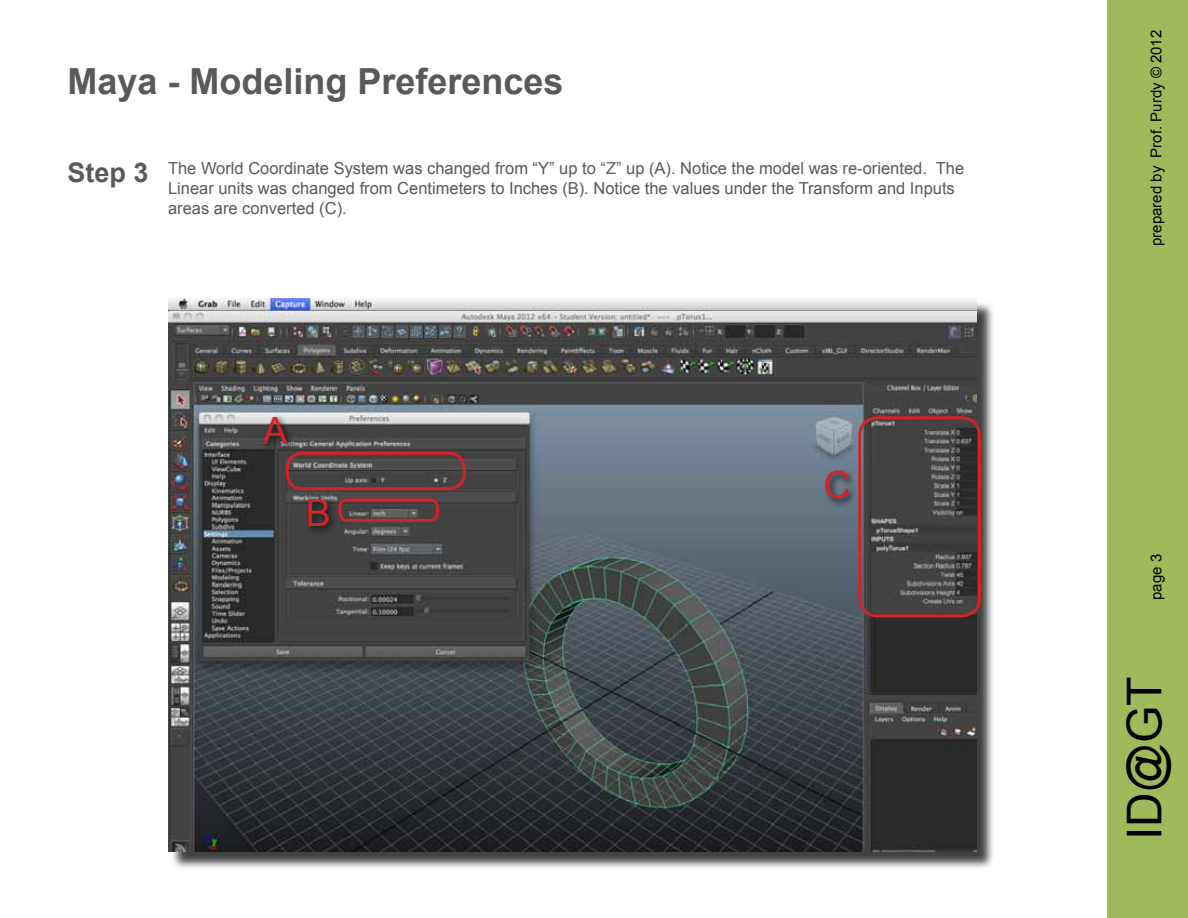
<style>
.page{position:relative;width:1188px;height:918px;background:#fff}
.page>*{position:absolute;margin:0;border:0;box-sizing:border-box;transform-origin:0 0}
.t1{font:48px "Arial";color:#000}
.t2{font:37.5px "Arial";color:#d2232a}
.t3{font:700 36px "Arial";color:#58595b}
.t4{font:700 27px "Arial";color:#58595b}
.t5{font:16.5px/19.8px "Arial";color:#58595b}
.t6{font:15px "Arial";color:#000}
</style>
<div class="page">
<div style="left:1107px;top:0;width:81px;height:918px;background:#a0ba5b"></div>
<div style="left:170px;top:301px;width:825px;height:569px;background:#000;opacity:.75"></div>
<img style="left:168px;top:299px;width:808px;height:552px">
<div style="left:286px;top:452px;width:180px;height:38px;border:3px solid #d2232a;border-radius:15px"></div>
<div style="left:338px;top:498px;width:101px;height:24px;border:3px solid #d2232a;border-radius:8px"></div>
<div style="left:858px;top:416px;width:123px;height:201px;border:3px solid #d2232a;border-radius:18px"></div>
<div style="left:260px;top:413px;width:37px;height:40px;background:#000;opacity:.75"></div>
<div style="left:305px;top:495px;width:33px;height:40px;background:#000;opacity:.75"></div>
<div style="left:822px;top:467px;width:36px;height:42px;background:#000;opacity:.75"></div>
<h3 class="t3" style="left:68px;top:57px;width:498px">Maya - Modeling Preferences</h3>
<h3 class="t4" style="left:68px;top:154px;width:83px">Step 3</h3>
<p class="t5" style="left:168px;top:158px;width:798px">The World Coordinate System was changed from “Y” up to “Z” up (A). Notice the model was re-oriented. The<br>Linear units was changed from Centimeters to Inches (B). Notice the values under the Transform and Inputs areas are converted (C).</p>
<h2 class="t2" style="left:263px;top:406px;width:27px">A</h2>
<h2 class="t2" style="left:306px;top:488px;width:27px">B</h2>
<h2 class="t2" style="left:824px;top:461px;width:29px">C</h2>
<p class="t6" style="left:1146px;top:246px;width:218px;rotate:-90deg">prepared by Prof. Purdy © 2012</p>
<p class="t6" style="left:1146px;top:600px;width:47px;rotate:-90deg">page 3</p>
<h1 class="t1" style="left:1113px;top:840px;width:165px;rotate:-90deg">ID@GT</h1>
</div>
